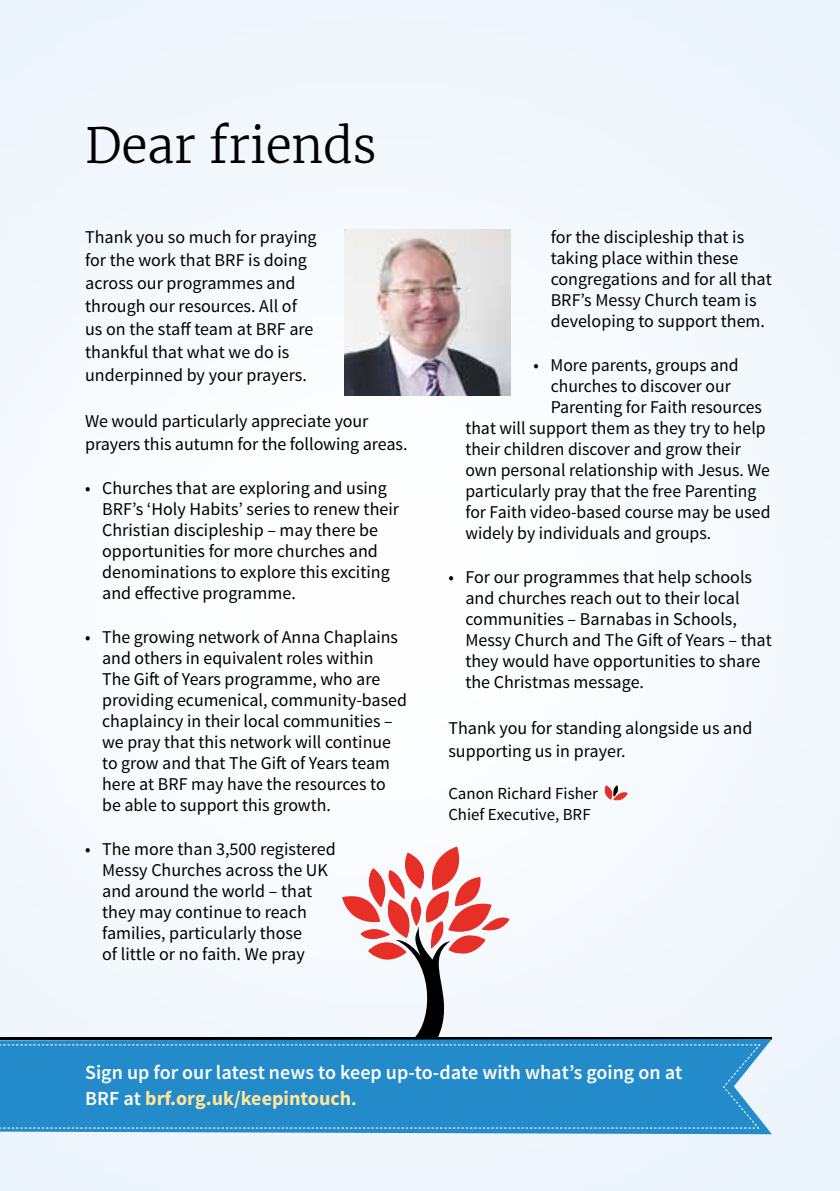
<style>
.page{position:relative;width:840px;height:1191px;background:#fff}
.page>*{position:absolute;margin:0;border:0;box-sizing:border-box;transform-origin:0 0}
.t1{font:300 48px "Merriweather";color:#000}
.t2{font:600 20px/26px "Source Sans Pro";color:#fff}
.t3{font:18px/21px "Source Sans Pro";color:#000}
.t4{font:16.8px/21px "Source Sans Pro";color:#000}
.s1{font-weight:700;color:#fde59e}
</style>
<div class="page">
<div style="left:0;top:0;width:839px;height:1191px;background:#f5f9fd"></div>
<svg style="left:602px;top:782px;width:25px;height:19px"></svg>
<img style="left:344px;top:229px;width:166px;height:166px">
<svg style="left:0;top:1039px;width:771px;height:95px;background:#69afdb"></svg>
<svg style="left:0;top:847px;width:759px;height:197px"></svg>
<div style="left:0;top:1044px;width:761px;height:84px;background:#248bcb"></div>
<h1 class="t1" style="left:85px;top:116px;width:293px">Dear friends</h1>
<p class="t3" style="left:85px;top:226px;width:233px;line-height:23px">Thank you so much for praying for the work that BRF is doing across our programmes and through our resources. All of us on the staff team at BRF are thankful that what we do is underpinned by your prayers.</p>
<p class="t3" style="left:85px;top:410px;width:324px;line-height:23px">We would particularly appreciate your prayers this autumn for the following areas.</p>
<p class="t3" style="left:102px;top:478px;width:298px;text-indent:-17px">• Churches that are exploring and using BRF’s ‘Holy Habits’ series to renew their Christian discipleship – may there be opportunities for more churches and denominations to explore this exciting and effective programme.</p>
<p class="t3" style="left:102px;top:627px;width:306px;text-indent:-17px">• The growing network of Anna Chaplains and others in equivalent roles within<br>The Gift of Years programme, who are providing ecumenical, community-based chaplaincy in their local communities – we pray that this network will continue to grow and that The Gift of Years team here at BRF may have the resources to be able to support this growth.</p>
<p class="t3" style="left:102px;top:839px;width:235px;text-indent:-17px">• The more than 3,500 registered<br>Messy Churches across the UK and around the world – that they may continue to reach families, particularly those<br>of little or no faith. We pray</p>
<p class="t3" style="left:550px;top:227px;width:222px">for the discipleship that is taking place within these congregations and for all that<br>BRF’s Messy Church team is developing to support them.</p>
<p class="t3" style="left:533px;top:355px;width:207px">• More parents, groups and</p>
<p class="t3" style="left:550px;top:376px;width:181px">churches to discover our</p>
<p class="t3" style="left:550px;top:397px;width:213px">Parenting for Faith resources</p>
<p class="t3" style="left:465px;top:418px;width:301px">that will support them as they try to help</p>
<p class="t3" style="left:465px;top:439px;width:277px">their children discover and grow their</p>
<p class="t3" style="left:465px;top:460px;width:306px">own personal relationship with Jesus. We</p>
<p class="t3" style="left:465px;top:481px;width:292px">particularly pray that the free Parenting</p>
<p class="t3" style="left:465px;top:502px;width:306px">for Faith video-based course may be used</p>
<p class="t3" style="left:465px;top:523px;width:247px">widely by individuals and groups.</p>
<p class="t3" style="left:465px;top:567px;width:308px;text-indent:-17px">• For our programmes that help schools and churches reach out to their local communities – Barnabas in Schools, Messy Church and The Gift of Years – that they would have opportunities to share the Christmas message.</p>
<p class="t3" style="left:448px;top:717px;width:305px;line-height:23px">Thank you for standing alongside us and supporting us in prayer.</p>
<p class="t4" style="left:448px;top:783px;width:151px">Canon Richard Fisher<br>Chief Executive, BRF</p>
<p class="t2" style="left:85px;top:1059px;width:598px">Sign up for our latest news to keep up-to-date with what’s going on at<br>BRF at <span class="s1">brf.org.uk/keepintouch</span>.</p>
</div>
